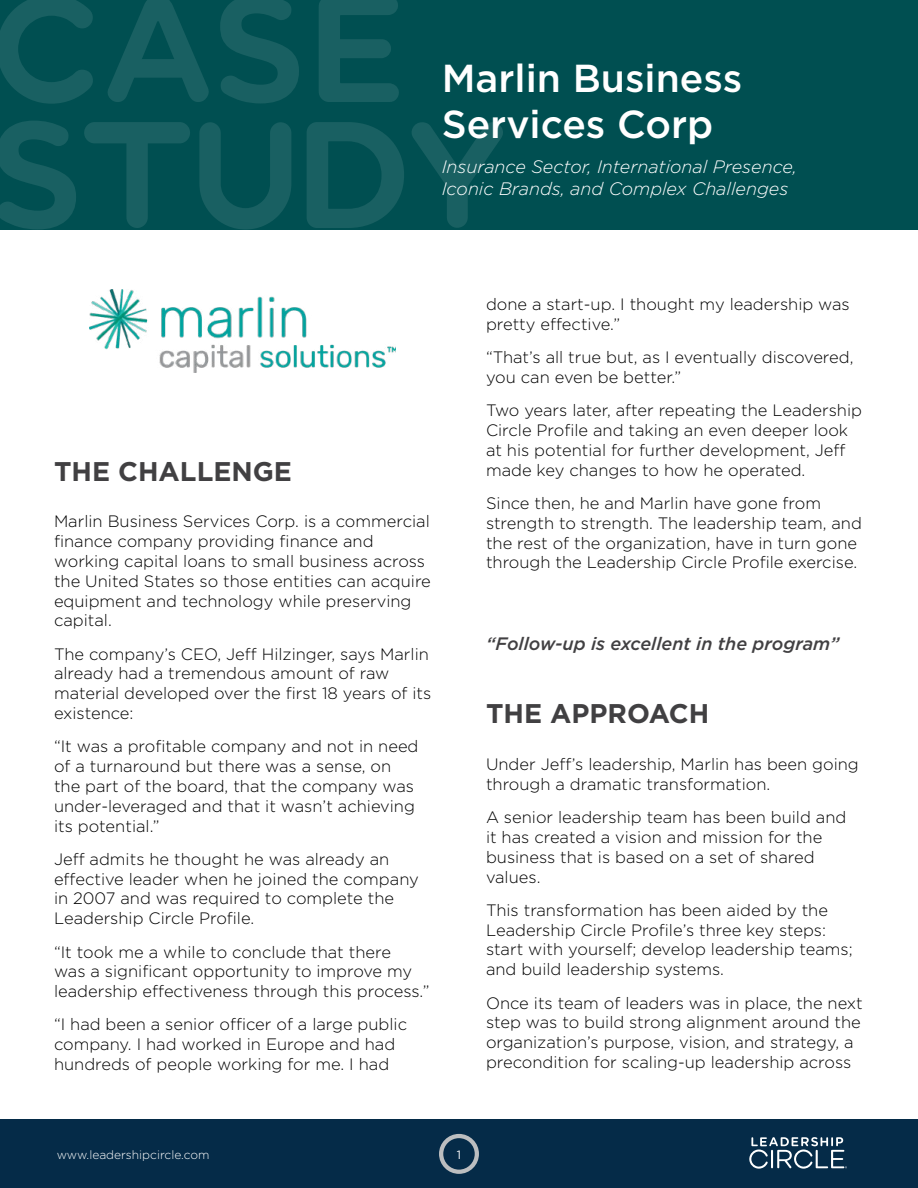
<style>
.page{position:relative;width:918px;height:1188px;background:#fff}
.page>*{position:absolute;margin:0;border:0;box-sizing:border-box;transform-origin:0 0}
.t1{font:500 39px/46.5px "Gotham";color:#fff}
.t2{font:700 27px "Gotham";color:#414042}
.t3{font:italic 300 18px/21.6px "Gotham";color:#fff}
.t4{font:italic 500 18px "Gotham";color:#414042}
.t5{font:300 16.5px/19.8px "Gotham";color:#000}
.t6{font:300 12px "Gotham";color:#fff}
.t7{font:12px "Gotham";color:#fff}
</style>
<div class="page">
<div style="left:0;top:1119px;width:918px;height:69px;background:#052b48"></div>
<svg style="left:439px;top:1134px;width:40px;height:40px"></svg>
<svg style="left:749px;top:1137px;width:98px;height:32px"></svg>
<div style="left:0;top:0;width:918px;height:230px;background:#004f51"></div>
<svg style="left:0;top:0;width:93px;height:104px"></svg>
<svg style="left:108px;top:0;width:101px;height:102px"></svg>
<svg style="left:220px;top:0;width:79px;height:104px"></svg>
<svg style="left:319px;top:0;width:80px;height:102px"></svg>
<svg style="left:0;top:121px;width:76px;height:109px"></svg>
<svg style="left:84px;top:122px;width:106px;height:106px"></svg>
<svg style="left:199px;top:122px;width:92px;height:108px"></svg>
<svg style="left:307px;top:122px;width:97px;height:106px"></svg>
<svg style="left:412px;top:122px;width:91px;height:106px"></svg>
<img style="left:90px;top:289px;width:306px;height:83px">
<h1 class="t1" style="left:442px;top:54px;width:302px">Marlin Business<br>Services Corp</h1>
<p class="t3" style="left:442px;top:156px;width:357px">Insurance Sector, International Presence,<br>Iconic Brands, and Complex Challenges</p>
<h2 class="t2" style="left:54px;top:453px;width:240px">THE CHALLENGE</h2>
<p class="t5" style="left:54px;top:511px;width:378px">Marlin Business Services Corp. is a commercial finance company providing finance and working capital loans to small business across the United States so those entities can acquire equipment and technology while preserving capital.</p>
<p class="t5" style="left:54px;top:644px;width:379px">The company’s CEO, Jeff Hilzinger, says Marlin already had a tremendous amount of raw material developed over the first 18 years of its existence:</p>
<p class="t5" style="left:54px;top:736px;width:366px">“It was a profitable company and not in need of a turnaround but there was a sense, on the part of the board, that the company was under-leveraged and that it wasn’t achieving its potential.”</p>
<p class="t5" style="left:54px;top:849px;width:366px">Jeff admits he thought he was already an effective leader when he joined the company in 2007 and was required to complete the Leadership Circle Profile.</p>
<p class="t5" style="left:54px;top:941px;width:377px">“It took me a while to conclude that there<br>was a significant opportunity to improve my leadership effectiveness through this process.”</p>
<p class="t5" style="left:54px;top:1014px;width:355px">“I had been a senior officer of a large public company. I had worked in Europe and had hundreds of people working for me. I had</p>
<p class="t5" style="left:486px;top:294px;width:365px">done a start-up. I thought my leadership was pretty effective.”</p>
<p class="t5" style="left:486px;top:347px;width:369px">“That’s all true but, as I eventually discovered, you can even be better.”</p>
<p class="t5" style="left:486px;top:400px;width:378px">Two years later, after repeating the Leadership Circle Profile and taking an even deeper look at his potential for further development, Jeff made key changes to how he operated.</p>
<p class="t5" style="left:486px;top:493px;width:377px">Since then, he and Marlin have gone from strength to strength. The leadership team, and the rest of the organization, have in turn gone through the Leadership Circle Profile exercise.</p>
<p class="t4" style="left:486px;top:632px;width:355px">“Follow-up is excellent in the program”</p>
<h2 class="t2" style="left:486px;top:696px;width:225px">THE APPROACH</h2>
<p class="t5" style="left:486px;top:754px;width:374px">Under Jeff’s leadership, Marlin has been going through a dramatic transformation.</p>
<p class="t5" style="left:486px;top:807px;width:362px">A senior leadership team has been build and it has created a vision and mission for the business that is based on a set of shared values.</p>
<p class="t5" style="left:486px;top:900px;width:368px">This transformation has been aided by the Leadership Circle Profile’s three key steps: start with yourself; develop leadership teams; and build leadership systems.</p>
<p class="t5" style="left:486px;top:992px;width:378px">Once its team of leaders was in place, the next step was to build strong alignment around the organization’s purpose, vision, and strategy, a precondition for scaling-up leadership across</p>
<p class="t6" style="left:57px;top:1147px;width:154px">www.leadershipcircle.com</p>
<p class="t7" style="left:457px;top:1147px;width:6px">1</p>
</div>
